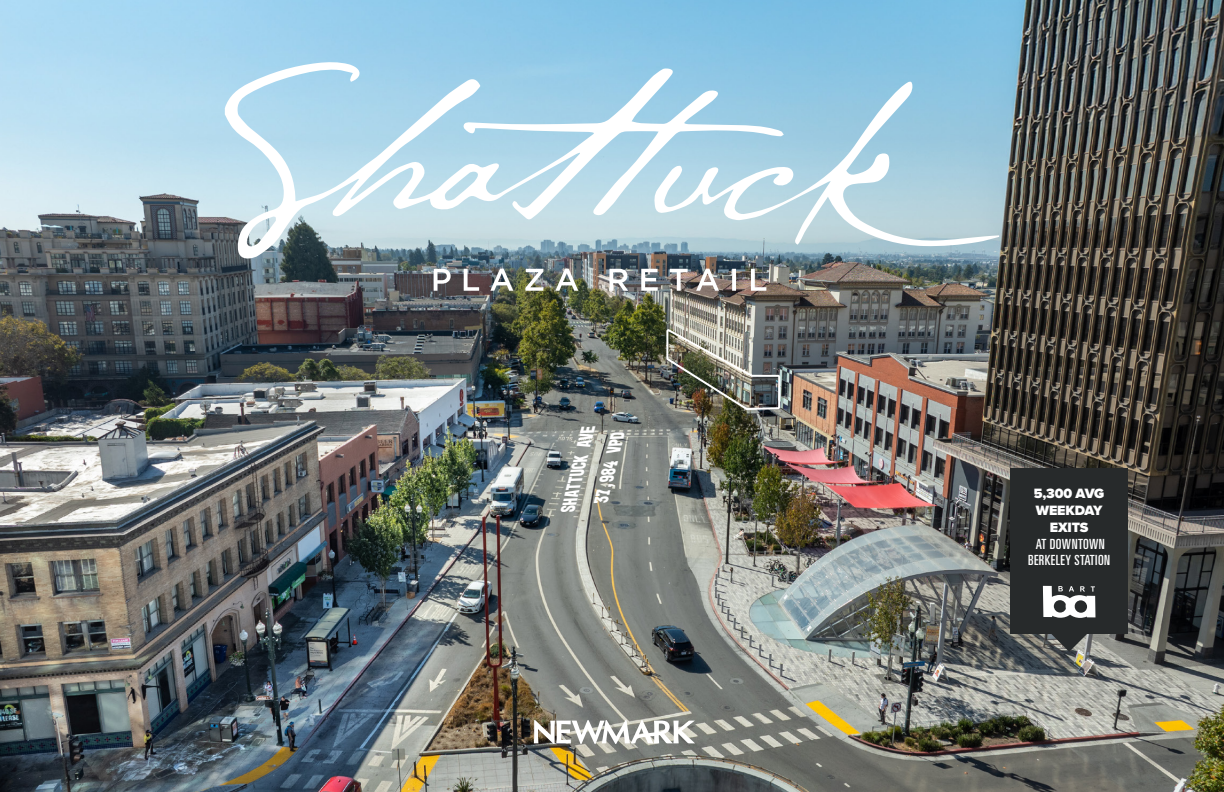
<style>
.page{position:relative;width:1224px;height:792px;background:#fff}
.page>*{position:absolute;margin:0;border:0;box-sizing:border-box;transform-origin:0 0}
.t1{font:italic 700 19.3px/30.2px "Mono 45 Headline";color:#fff;text-align:right;scale:.87 1}
.t2{font:ultra-condensed 14px/16.8px "Univers LT Std";letter-spacing:.03em;color:#fff;text-align:center}
.t3{font:900 14px/16.8px "Proxima Nova";letter-spacing:-.01em;color:#fff;text-align:center}
</style>
<div class="page">
<img style="left:0;top:0;width:1224px;height:792px">
<svg style="left:534px;top:720px;width:161px;height:24px"></svg>
<svg style="left:225px;top:62px;width:559px;height:198px"></svg>
<svg style="left:654px;top:81px;width:345px;height:166px;background:#b2d4e3"></svg>
<img style="left:609px;top:269px;width:157px;height:22px">
<img style="left:434px;top:269px;width:144px;height:22px">
<div style="left:1010px;top:469px;width:118px;height:165px;background:#272a2b"></div>
<svg style="left:1043px;top:586px;width:52px;height:32px"></svg>
<svg style="left:1045px;top:634px;width:49px;height:18px"></svg>
<img style="left:665px;top:327px;width:116px;height:85px">
<h1 class="t1" style="left:553px;top:506px;width:105px;rotate:-76deg">shattuck Ave<br>37,984 VPD</h1>
<p class="t3" style="left:1034px;top:485px;width:72px">5,300 AVG<br>WEEKDAY<br>EXITS</p>
<p class="t2" style="left:1028px;top:535px;width:83px">AT DOWNTOWN<br>BERKELEY STATION</p>
</div>
